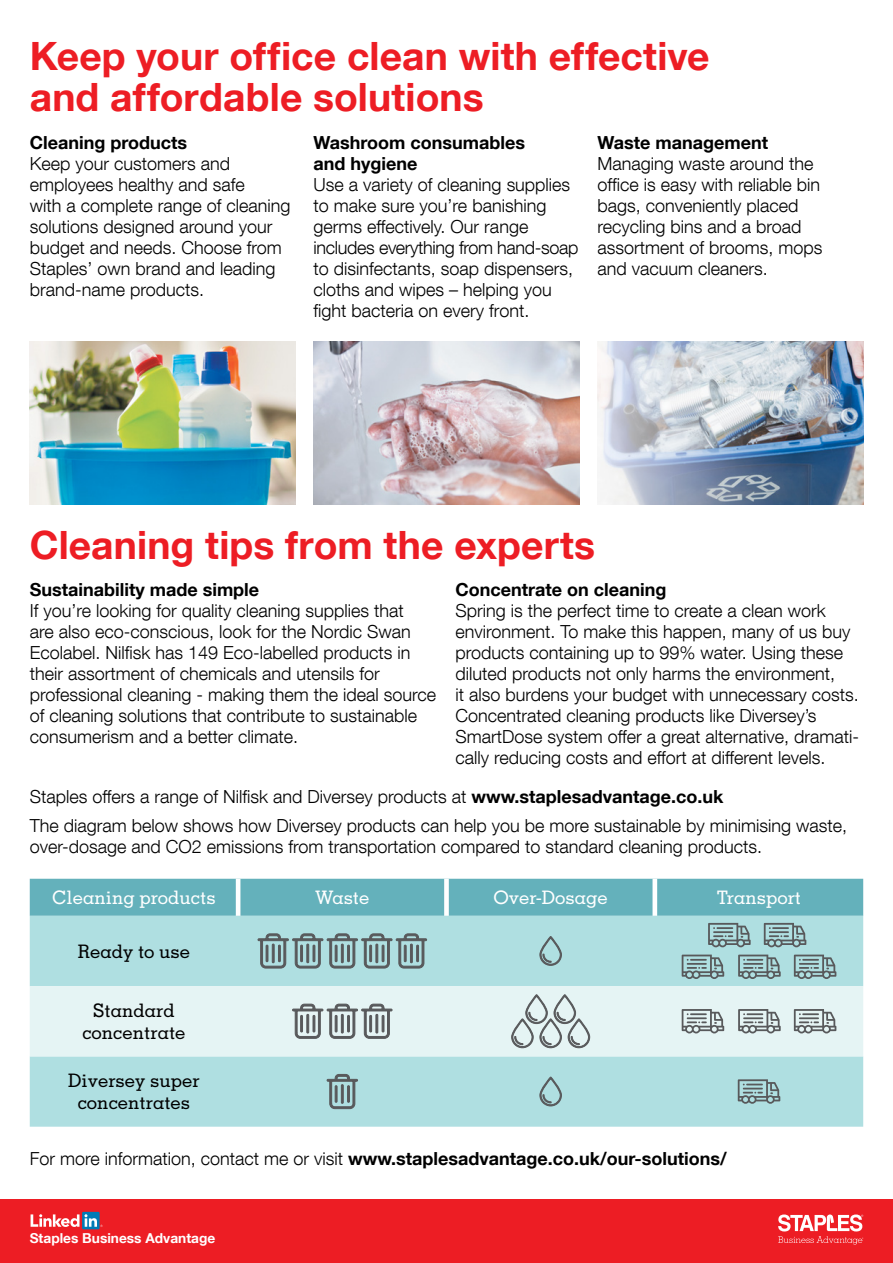
<style>
.page{position:relative;width:893px;height:1263px;background:#fff}
.page>*{position:absolute;margin:0;border:0;box-sizing:border-box;transform-origin:0 0}
.t1{font:700 39px/40.5px "Helvetica Neue LT Com";letter-spacing:.005em;color:#ed1d24}
.t2{font:500 18.6px/22.4px "Memphis LT Pro";color:#000;text-align:center}
.t3{font:500 18.6px "Memphis LT Pro";color:#fff}
.t4{font:300 18px/21px "Helvetica Neue LT Com";color:#000}
.t5{font:700 18px/21px "Helvetica Neue LT Com";color:#000}
.t6{font:700 13.65px "Helvetica Neue LT Com";color:#fff}
.s1{font-weight:700}
.s2{font-weight:300}
</style>
<div class="page">
<div style="left:0;top:1199px;width:893px;height:64px;background:#ed1d24"></div>
<div style="left:82px;top:1212px;width:18px;height:17px;background:#007bb6"></div>
<svg style="left:31px;top:1214px;width:72px;height:13px"></svg>
<svg style="left:778px;top:1214px;width:85px;height:30px"></svg>
<img style="left:30px;top:341px;width:266px;height:164px">
<img style="left:314px;top:341px;width:265px;height:164px">
<img style="left:597px;top:341px;width:266px;height:164px">
<div style="left:30px;top:879px;width:833px;height:37px;background:#64b1bb"></div>
<div style="left:30px;top:916px;width:833px;height:211px;background:#afdfe1"></div>
<div style="left:30px;top:986px;width:833px;height:70px;background:#e5f4f4"></div>
<hr style="left:236px;top:879px;width:4px;height:37px;background:#fff">
<div style="left:444px;top:879px;width:5px;height:37px;background:#fff"></div>
<div style="left:652px;top:879px;width:5px;height:37px;background:#fff"></div>
<svg style="left:258px;top:933px;width:169px;height:35px;background:#8aa7a9"></svg>
<svg style="left:539px;top:936px;width:23px;height:30px"></svg>
<svg style="left:682px;top:954px;width:42px;height:25px"></svg>
<svg style="left:738px;top:954px;width:43px;height:25px"></svg>
<svg style="left:708px;top:923px;width:43px;height:24px"></svg>
<svg style="left:794px;top:954px;width:42px;height:25px"></svg>
<svg style="left:764px;top:923px;width:42px;height:24px"></svg>
<svg style="left:292px;top:1004px;width:100px;height:35px;background:#a8b1b2"></svg>
<svg style="left:511px;top:994px;width:79px;height:54px;background:#c5d1d2"></svg>
<svg style="left:682px;top:1009px;width:42px;height:24px"></svg>
<svg style="left:738px;top:1009px;width:43px;height:24px"></svg>
<svg style="left:794px;top:1009px;width:42px;height:24px"></svg>
<svg style="left:327px;top:1074px;width:31px;height:35px"></svg>
<svg style="left:539px;top:1076px;width:23px;height:31px"></svg>
<svg style="left:738px;top:1079px;width:42px;height:25px"></svg>
<h1 class="t1" style="left:30px;top:35px;width:681px">Keep your office clean with effective and affordable solutions</h1>
<p class="t5" style="left:30px;top:132px;width:159px">Cleaning products</p>
<p class="t4" style="left:30px;top:153px;width:262px">Keep your customers and employees healthy and safe<br>with a complete range of cleaning solutions designed around your budget and needs. Choose from<br>Staples’ own brand and leading brand-name products.</p>
<p class="t5" style="left:314px;top:132px;width:213px">Washroom consumables and hygiene</p>
<p class="t4" style="left:314px;top:174px;width:266px">Use a variety of cleaning supplies to make sure you’re banishing germs effectively. Our range includes everything from hand-soap to disinfectants, soap dispensers, cloths and wipes – helping you fight bacteria on every front.</p>
<p class="t5" style="left:597px;top:132px;width:172px">Waste management</p>
<p class="t4" style="left:597px;top:153px;width:227px">Managing waste around the office is easy with reliable bin bags, conveniently placed recycling bins and a broad assortment of brooms, mops and vacuum cleaners.</p>
<h1 class="t1" style="left:30px;top:523px;width:567px">Cleaning tips from the experts</h1>
<p class="t5" style="left:30px;top:578px;width:231px">Sustainability made simple</p>
<p class="t4" style="left:30px;top:599px;width:408px">If you’re looking for quality cleaning supplies that<br>are also eco-conscious, look for the Nordic Swan Ecolabel. Nilfisk has 149 Eco-labelled products in their assortment of chemicals and utensils for professional cleaning - making them the ideal source of cleaning solutions that contribute to sustainable consumerism and a better climate.</p>
<p class="t5" style="left:455px;top:578px;width:212px">Concentrate on cleaning</p>
<p class="t4" style="left:455px;top:599px;width:405px">Spring is the perfect time to create a clean work environment. To make this happen, many of us buy products containing up to 99% water. Using these diluted products not only harms the environment,<br>it also burdens your budget with unnecessary costs.<br>Concentrated cleaning products like Diversey’s SmartDose system offer a great alternative, dramati&shy;cally reducing costs and effort at different levels.</p>
<p class="t4" style="left:30px;top:781px;width:819px;line-height:29.8px">Staples offers a range of Nilfisk and Diversey products at <span class="s1">www.staplesadvantage.co.uk<br></span>The diagram below shows how Diversey products can help you be more sustainable by minimising waste,</p>
<p class="t4" style="left:30px;top:836px;width:734px">over-dosage and CO2 emissions from transportation compared to standard cleaning products.</p>
<p class="t3" style="left:52px;top:886px;width:165px">Cleaning products</p>
<p class="t3" style="left:315px;top:886px;width:56px">Waste</p>
<p class="t3" style="left:493px;top:886px;width:116px">Over-Dosage</p>
<p class="t3" style="left:717px;top:886px;width:86px">Transport</p>
<p class="t2" style="left:78px;top:940px;width:114px">Ready to use</p>
<p class="t2" style="left:82px;top:999px;width:105px">Standard concentrate</p>
<p class="t2" style="left:68px;top:1069px;width:133px">Diversey super concentrates</p>
<p class="t5" style="left:30px;top:1148px;width:699px"><span class="s2">For more information, contact me or visit</span> www.staplesadvantage.co.uk/our-solutions/</p>
<p class="t6" style="left:30px;top:1229px;width:187px">Staples Business Advantage</p>
</div>
